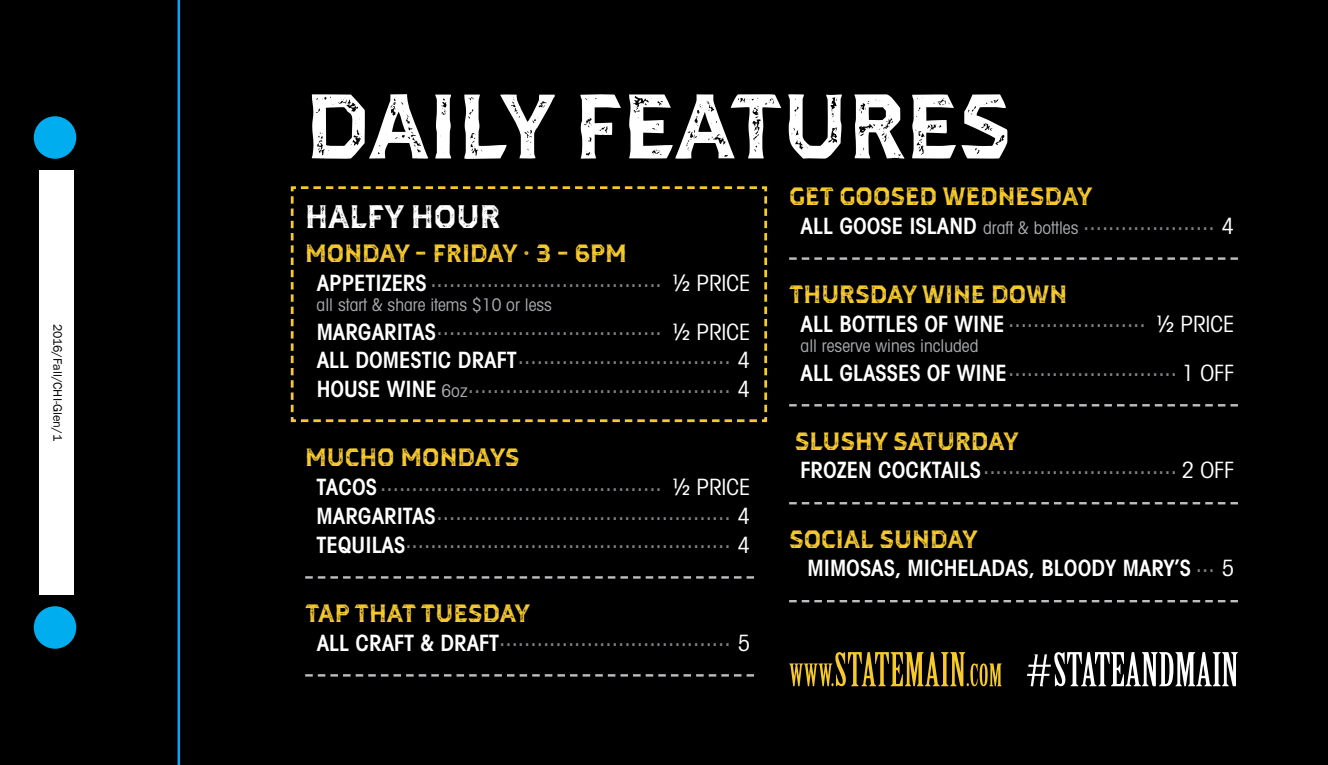
<style>
.page{position:relative;width:1328px;height:765px;background:#000}
.page>*{position:absolute;margin:0;border:0;box-sizing:border-box;transform-origin:0 0}
.t1{font:91.25px "Dever Ser Pri Bol";color:#fff}
.t2{font:32.5px "Dever Ser Pri Bol";color:#fff}
.t3{font:25px "Dever Ser Pri Bol";color:#f6ca2c}
.t4{font:500 condensed 22.5px/28.8px "Avant Garde";color:#808285;text-align:justify}
.t5{font:600 condensed 22.5px "Avant Garde";color:#fff}
.t6{font:condensed 17.5px "Avant Garde";color:#a7a9ac}
.t7{font:12.5px "Franklin Gothic";color:#000}
.s1{font-weight:600;color:#fff}
.s2{font-weight:400;color:#fff}
.s3{font-weight:400}
</style>
<div class="page">
<svg style="left:789px;top:652px;width:212px;height:34px"></svg>
<svg style="left:1027px;top:652px;width:211px;height:34px"></svg>
<svg style="left:789px;top:257px;width:449px;height:3px"></svg>
<svg style="left:789px;top:404px;width:449px;height:3px"></svg>
<svg style="left:789px;top:502px;width:449px;height:2px"></svg>
<svg style="left:789px;top:600px;width:449px;height:2px"></svg>
<svg style="left:305px;top:576px;width:449px;height:3px"></svg>
<svg style="left:305px;top:674px;width:449px;height:3px"></svg>
<svg style="left:290px;top:186px;width:478px;height:237px"></svg>
<div style="left:39px;top:170px;width:34px;height:425px;background:#fff"></div>
<hr style="left:178px;top:0;width:2px;height:765px;background:#00aeef">
<div style="left:34px;top:116px;width:42px;height:43px;background:#00aeef;border-radius:50%"></div>
<div style="left:34px;top:606px;width:42px;height:43px;background:#00aeef;border-radius:50%"></div>
<p class="t7" style="left:65px;top:324px;width:119px;rotate:90deg">2016/Fall/CHI-Glen/1</p>
<h1 class="t1" style="left:305px;top:63px;width:707px">DAILY FEATURES</h1>
<p class="t3" style="left:789px;top:179px;width:304px">GET GOOSED WEDNESDAY</p>
<p class="t4" style="left:800px;top:207px;width:435px"><span class="s1">ALL GOOSE ISLAND</span> <sub>draft</sub> <sub>&amp;</sub> <sub>bottles</sub> ..................... <span class="s2">4</span></p>
<h2 class="t2" style="left:305px;top:194px;width:197px">HALFY HOUR</h2>
<p class="t3" style="left:305px;top:236px;width:323px">MONDAY - FRIDAY • 3 - 6PM</p>
<p class="t4" style="left:317px;top:264px;width:435px"><span class="s1">APPETIZERS</span> ..................................... <span class="s2">½ PRICE</span></p>
<p class="t6" style="left:317px;top:294px;width:237px">all start &amp; share items $10 or less</p>
<p class="t4" style="left:317px;top:313px;width:435px"><span class="s1">MARGARITAS</span>.................................... <span class="s2">½ PRICE </span><span class="s1">ALL DOMESTIC DRAFT</span>.................................. <span class="s2">4<br></span><span class="s1">HOUSE WINE</span> <sub>6oz</sub>.......................................... <span class="s2">4</span></p>
<p class="t3" style="left:789px;top:277px;width:280px">THURSDAY WINE DOWN</p>
<p class="t4" style="left:800px;top:305px;width:435px"><span class="s1">ALL BOTTLES OF WINE</span> ...................... <span class="s2">½ PRICE</span></p>
<p class="t6" style="left:800px;top:335px;width:179px">all reserve wines included</p>
<p class="t4" style="left:800px;top:353px;width:435px"><span class="s1">ALL GLASSES OF WINE</span>........................... <span class="s2">1 OFF</span></p>
<p class="t3" style="left:305px;top:440px;width:216px">MUCHO MONDAYS</p>
<p class="t4" style="left:317px;top:468px;width:435px"><span class="s1">TACOS</span> ............................................. <span class="s2">½ PRICE </span><span class="s1">MARGARITAS</span>............................................... <span class="s2">4<br></span><span class="s1">TEQUILAS</span>.................................................... <span class="s2">4</span></p>
<p class="t3" style="left:305px;top:596px;width:226px">TAP THAT TUESDAY</p>
<p class="t4" style="left:317px;top:623px;width:435px"><span class="s1">ALL CRAFT &amp; DRAFT</span>..................................... <span class="s2">5</span></p>
<p class="t3" style="left:795px;top:424px;width:225px">SLUSHY SATURDAY</p>
<p class="t4" style="left:800px;top:451px;width:435px"><span class="s1">FROZEN COCKTAILS</span>............................... <span class="s2">2 OFF</span></p>
<p class="t3" style="left:789px;top:521px;width:190px">SOCIAL SUNDAY</p>
<p class="t5" style="left:807px;top:555px;width:428px">MIMOSAS, MICHELADAS, BLOODY MARY’S <sup>...</sup> <span class="s3">5</span></p>
</div>
